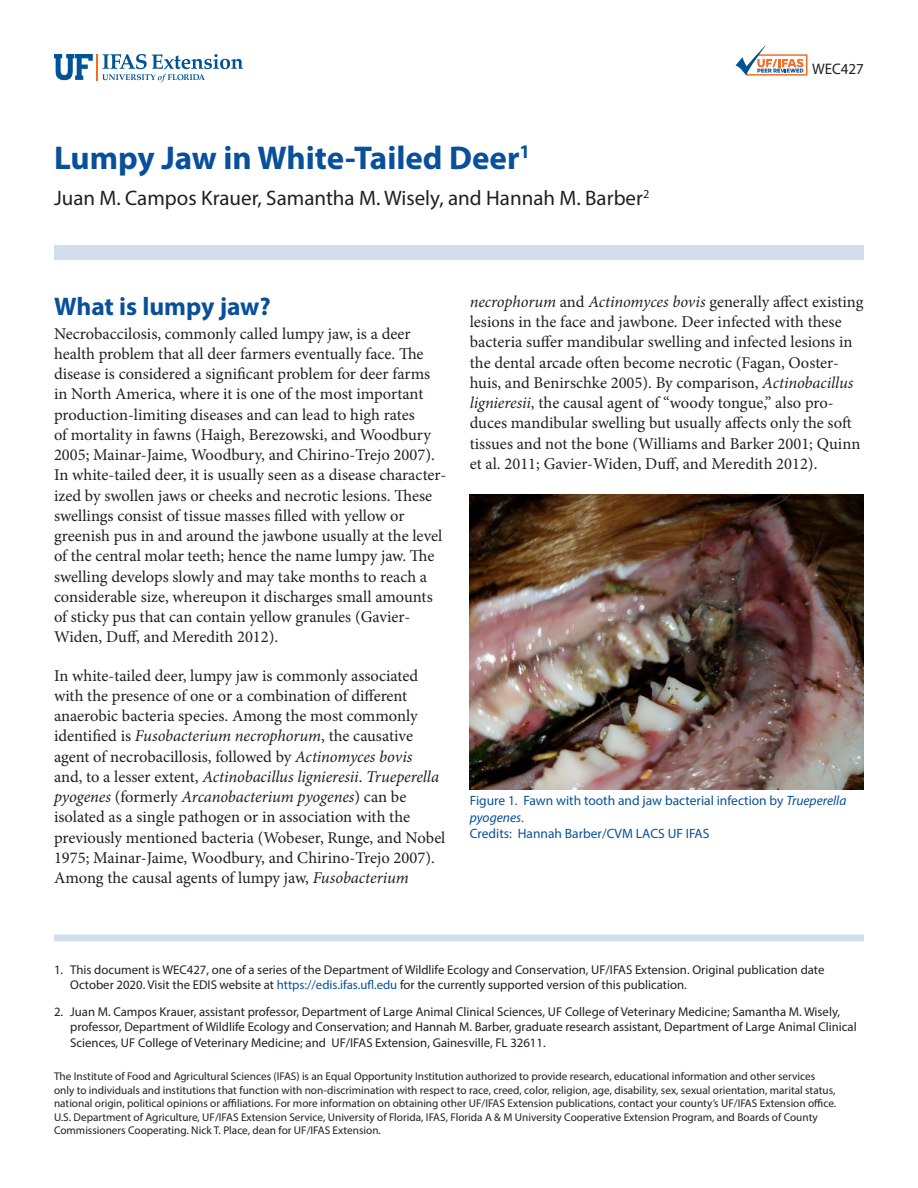
<style>
.page{position:relative;width:918px;height:1188px;background:#fff}
.page>*{position:absolute;margin:0;border:0;box-sizing:border-box;transform-origin:0 0}
.TitleRegular{font:700 33px "Myriad Pro";color:#09509a}
.SectionHeading0{font:700 25.5px "Myriad Pro";color:#09509a}
.Author{font:21px "Myriad Pro";color:#231f20}
.Paragraph{font:16.5px/20.2px "Minion Pro";color:#231f20}
.PubNumber{font:15.3px "Myriad Pro";color:#231f20}
.FigureCaption{font:13.5px/16.5px "Myriad Pro";color:#09509a}
.t1{font:12.75px/15.3px "Myriad Pro";color:#231f20}
.Disclaimer{font:11.25px/13.5px "Myriad Pro";color:#231f20}
.s1{font-style:italic}
.s2{color:#09509a}
</style>
<div class="page">
<svg style="left:54px;top:54px;width:189px;height:28px"></svg>
<div style="left:54px;top:245px;width:810px;height:15px;background:#d0dfeb"></div>
<div style="left:54px;top:935px;width:810px;height:6px;background:#d0dfeb"></div>
<img style="left:470px;top:494px;width:394px;height:296px">
<svg style="left:735px;top:46px;width:72px;height:30px"></svg>
<p class="TitleRegular" style="left:54px;top:136px;width:478px">Lumpy Jaw in White-Tailed Deer<sup>1</sup></p>
<p class="Author" style="left:54px;top:185px;width:597px">Juan M. Campos Krauer, Samantha M. Wisely, and Hannah M. Barber<sup>2</sup></p>
<p class="PubNumber" style="left:812px;top:60px;width:53px">WEC427</p>
<p class="SectionHeading0" style="left:54px;top:290px;width:218px">What is lumpy jaw?</p>
<p class="Paragraph" style="left:54px;top:323px;width:394px">Necrobaccilosis, commonly called lumpy jaw, is a deer health problem that all deer farmers eventually face. The disease is considered a significant problem for deer farms in North America, where it is one of the most important production-limiting diseases and can lead to high rates<br>of mortality in fawns (Haigh, Berezowski, and Woodbury 2005; Mainar-Jaime, Woodbury, and Chirino-Trejo 2007).<br>In white-tailed deer, it is usually seen as a disease character&shy;ized by swollen jaws or cheeks and necrotic lesions. These swellings consist of tissue masses filled with yellow or greenish pus in and around the jawbone usually at the level of the central molar teeth; hence the name lumpy jaw. The swelling develops slowly and may take months to reach a considerable size, whereupon it discharges small amounts of sticky pus that can contain yellow granules (Gavier-Widen, Duff, and Meredith 2012).</p>
<p class="Paragraph" style="left:54px;top:665px;width:393px">In white-tailed deer, lumpy jaw is commonly associated with the presence of one or a combination of different anaerobic bacteria species. Among the most commonly identified is <span class="s1">Fusobacterium necrophorum</span>, the causative agent of necrobacillosis, followed by <span class="s1">Actinomyces bovis<br></span>and, to a lesser extent, <span class="s1">Actinobacillus lignieresii</span>. <span class="s1">Trueperella pyogenes</span> (formerly <span class="s1">Arcanobacterium pyogenes</span>) can be isolated as a single pathogen or in association with the previously mentioned bacteria (Wobeser, Runge, and Nobel 1975; Mainar-Jaime, Woodbury, and Chirino-Trejo 2007).<br>Among the causal agents of lumpy jaw, <span class="s1">Fusobacterium</span></p>
<p class="Paragraph" style="left:470px;top:292px;width:395px"><span class="s1">necrophorum</span> and <span class="s1">Actinomyces bovis</span> generally affect existing lesions in the face and jawbone. Deer infected with these bacteria suffer mandibular swelling and infected lesions in the dental arcade often become necrotic (Fagan, Ooster&shy;huis, and Benirschke 2005). By comparison, <span class="s1">Actinobacillus lignieresii</span>, the causal agent of “woody tongue,” also pro&shy;duces mandibular swelling but usually affects only the soft tissues and not the bone (Williams and Barker 2001; Quinn et al. 2011; Gavier-Widen, Duff, and Meredith 2012).</p>
<p class="FigureCaption" style="left:470px;top:792px;width:378px">Figure 1. Fawn with tooth and jaw bacterial infection by <span class="s1">Trueperella pyogenes</span>.</p>
<p class="FigureCaption" style="left:470px;top:825px;width:241px">Credits: Hannah Barber/CVM LACS UF IFAS</p>
<p class="t1" style="left:70px;top:961px;width:756px;text-indent:-16px">1. This document is WEC427, one of a series of the Department of Wildlife Ecology and Conservation, UF/IFAS Extension. Original publication date<br>October 2020. Visit the EDIS website at <span class="s2">https://edis.ifas.ufl.edu</span> for the currently supported version of this publication.</p>
<p class="t1" style="left:70px;top:1004px;width:788px;text-indent:-16px">2. Juan M. Campos Krauer, assistant professor, Department of Large Animal Clinical Sciences, UF College of Veterinary Medicine; Samantha M. Wisely, professor, Department of Wildlife Ecology and Conservation; and Hannah M. Barber, graduate research assistant, Department of Large Animal Clinical<br>Sciences, UF College of Veterinary Medicine; and UF/IFAS Extension, Gainesville, FL 32611.</p>
<p class="Disclaimer" style="left:54px;top:1069px;width:784px">The Institute of Food and Agricultural Sciences (IFAS) is an Equal Opportunity Institution authorized to provide research, educational information and other services only to individuals and institutions that function with non-discrimination with respect to race, creed, color, religion, age, disability, sex, sexual orientation, marital status, national origin, political opinions or affiliations. For more information on obtaining other UF/IFAS Extension publications, contact your county’s UF/IFAS Extension office.<br>U.S. Department of Agriculture, UF/IFAS Extension Service, University of Florida, IFAS, Florida A &amp; M University Cooperative Extension Program, and Boards of County Commissioners Cooperating. Nick T. Place, dean for UF/IFAS Extension.</p>
</div>
